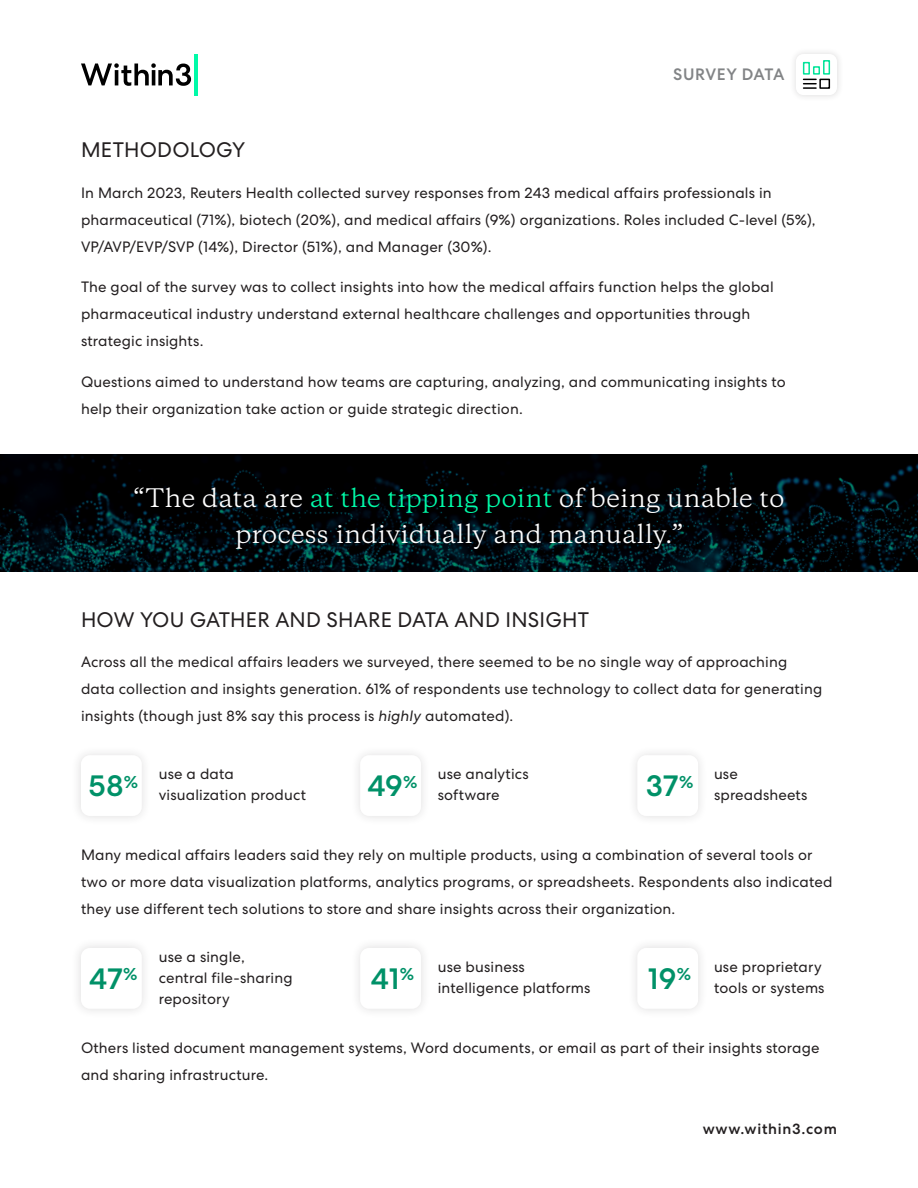
<style>
.page{position:relative;width:918px;height:1188px;background:#fff}
.page>*{position:absolute;margin:0;border:0;box-sizing:border-box;transform-origin:0 0}
.Body_Copy{font:500 30px "Centra No 2";color:#009168}
.Quotes{font:24px/36px "Copernicus";letter-spacing:.01em;color:#fff;text-align:center}
.Headlines{font:21px "Centra No 2";letter-spacing:.01em;color:#231f20}
.t1{font:500 16.5px "Centra No 2";letter-spacing:.025em;color:#828486}
.Body_Copy-2{font:15px/27px "Centra No 2";letter-spacing:.01em;color:#231f20}
.t2{font:500 15px "Centra No 2";letter-spacing:.05em;color:#231f20}
.s1{color:#00faa8}
.s2{font-style:italic}
</style>
<div class="page">
<hr style="left:194px;top:54px;width:4px;height:41px;background:#00faa8">
<svg style="left:81px;top:63px;width:110px;height:23px"></svg>
<div style="left:789px;top:47px;width:55px;height:55px;background:#f9f9f9"></div>
<div style="left:796px;top:54px;width:41px;height:41px;background:#fff;border-radius:8px"></div>
<svg style="left:802px;top:60px;width:29px;height:29px"></svg>
<div style="left:819px;top:79px;width:11px;height:10px;border:2px solid #000"></div>
<svg style="left:0;top:454px;width:918px;height:118px;background:#00090d"></svg>
<div style="left:71px;top:745px;width:81px;height:81px;background:#fbfbfb"></div>
<div style="left:81px;top:755px;width:61px;height:61px;background:#fff;border-radius:9px"></div>
<div style="left:71px;top:938px;width:81px;height:81px;background:#fbfbfb"></div>
<div style="left:81px;top:948px;width:61px;height:61px;background:#fff;border-radius:9px"></div>
<div style="left:350px;top:745px;width:81px;height:81px;background:#fbfbfb"></div>
<div style="left:360px;top:755px;width:61px;height:61px;background:#fff;border-radius:9px"></div>
<div style="left:350px;top:938px;width:81px;height:81px;background:#fbfbfb"></div>
<div style="left:360px;top:948px;width:61px;height:61px;background:#fff;border-radius:9px"></div>
<div style="left:627px;top:745px;width:81px;height:81px;background:#fbfbfb"></div>
<div style="left:637px;top:755px;width:61px;height:61px;background:#fff;border-radius:9px"></div>
<div style="left:627px;top:938px;width:81px;height:81px;background:#fbfbfb"></div>
<div style="left:637px;top:948px;width:61px;height:61px;background:#fff;border-radius:9px"></div>
<p class="t1" style="left:673px;top:65px;width:113px">SURVEY DATA</p>
<p class="Headlines" style="left:81px;top:138px;width:166px">METHODOLOGY</p>
<p class="Body_Copy-2" style="left:81px;top:179px;width:736px">In March 2023, Reuters Health collected survey responses from 243 medical affairs professionals in pharmaceutical (71%), biotech (20%), and medical affairs (9%) organizations. Roles included C-level (5%),<br>VP/AVP/EVP/SVP (14%), Director (51%), and Manager (30%).</p>
<p class="Body_Copy-2" style="left:81px;top:273px;width:694px">The goal of the survey was to collect insights into how the medical affairs function helps the global pharmaceutical industry understand external healthcare challenges and opportunities through strategic insights.</p>
<p class="Body_Copy-2" style="left:81px;top:368px;width:706px">Questions aimed to understand how teams are capturing, analyzing, and communicating insights to help their organization take action or guide strategic direction.</p>
<p class="Quotes" style="left:134px;top:480px;width:652px">“The data are <span class="s1">at the tipping point</span> of being unable to process individually and manually.”</p>
<p class="Headlines" style="left:81px;top:607px;width:510px">HOW YOU GATHER AND SHARE DATA AND INSIGHT</p>
<p class="Body_Copy-2" style="left:81px;top:649px;width:743px">Across all the medical affairs leaders we surveyed, there seemed to be no single way of approaching data collection and insights generation. 61% of respondents use technology to collect data for generating insights (though just 8% say this process is <span class="s2">highly</span> automated).</p>
<p class="Body_Copy" style="left:89px;top:768px;width:51px">58<sup>%</sup></p>
<p class="Body_Copy-2" style="left:159px;top:764px;width:149px;line-height:21px">use a data visualization product</p>
<p class="Body_Copy" style="left:367px;top:768px;width:52px">49<sup>%</sup></p>
<p class="Body_Copy-2" style="left:438px;top:764px;width:92px;line-height:21px">use analytics software</p>
<p class="Body_Copy" style="left:646px;top:768px;width:49px">37<sup>%</sup></p>
<p class="Body_Copy-2" style="left:714px;top:764px;width:95px;line-height:21px">use spreadsheets</p>
<p class="Body_Copy-2" style="left:81px;top:841px;width:753px">Many medical affairs leaders said they rely on multiple products, using a combination of several tools or two or more data visualization platforms, analytics programs, or spreadsheets. Respondents also indicated they use different tech solutions to store and share insights across their organization.</p>
<p class="Body_Copy" style="left:89px;top:961px;width:50px">47<sup>%</sup></p>
<p class="Body_Copy-2" style="left:159px;top:946px;width:135px;line-height:21px">use a single, central file-sharing repository</p>
<p class="Body_Copy" style="left:371px;top:961px;width:45px">41<sup>%</sup></p>
<p class="Body_Copy-2" style="left:438px;top:956px;width:154px;line-height:21px">use business intelligence platforms</p>
<p class="Body_Copy" style="left:648px;top:961px;width:45px">19<sup>%</sup></p>
<p class="Body_Copy-2" style="left:714px;top:956px;width:112px;line-height:21px">use proprietary tools or systems</p>
<p class="Body_Copy-2" style="left:81px;top:1034px;width:740px">Others listed document management systems, Word documents, or email as part of their insights storage and sharing infrastructure.</p>
<p class="t2" style="left:703px;top:1120px;width:136px">www.within3.com</p>
</div>
